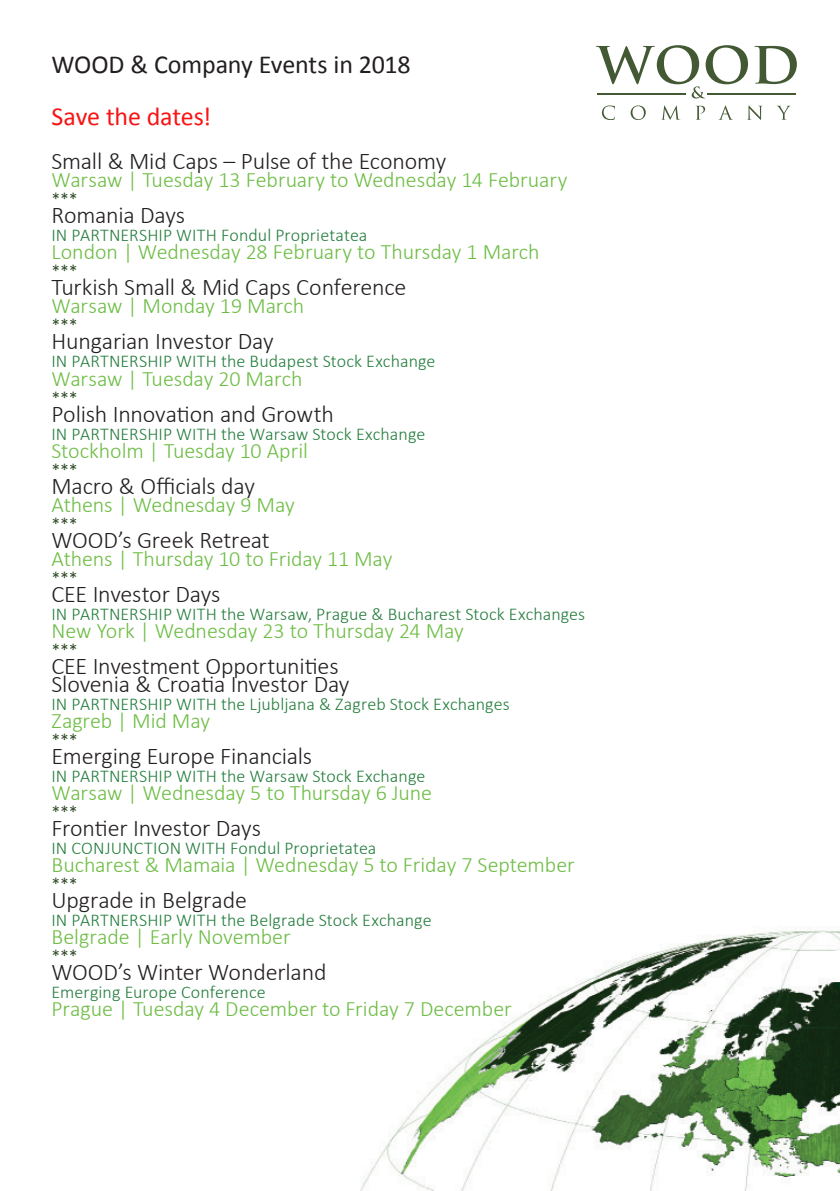
<style>
.page{position:relative;width:840px;height:1191px;background:#fff}
.page>*{position:absolute;margin:0;border:0;box-sizing:border-box;transform-origin:0 0}
.t1{font:26px "Calibri";letter-spacing:-.01em;color:#231f20}
.t2{font:26px "Calibri";letter-spacing:-.01em;color:#f71414}
.t3{font:300 24px "Calibri";letter-spacing:-.01em;color:#231f20}
.t4{font:300 22px "Calibri";letter-spacing:-.005em;color:#6dbd44}
.t5{font:300 18px "Calibri";letter-spacing:.005em;color:#247d3d}
.t6{font:300 18px "Calibri";color:#25421b}
</style>
<div class="page">
<img style="left:360px;top:926px;width:479px;height:265px">
<svg style="left:754px;top:46px;width:42px;height:38px"></svg>
<hr style="left:707px;top:93px;width:88px;height:1px;background:#435934">
<svg style="left:596px;top:45px;width:151px;height:53px"></svg>
<svg style="left:601px;top:105px;width:13px;height:15px"></svg>
<svg style="left:630px;top:105px;width:15px;height:15px"></svg>
<svg style="left:661px;top:105px;width:19px;height:15px"></svg>
<svg style="left:696px;top:106px;width:8px;height:14px"></svg>
<svg style="left:718px;top:105px;width:14px;height:15px"></svg>
<svg style="left:747px;top:105px;width:15px;height:15px"></svg>
<svg style="left:777px;top:106px;width:13px;height:14px"></svg>
<p class="t1" style="left:51px;top:48px;width:360px">WOOD &amp; Company Events in 2018</p>
<p class="t2" style="left:51px;top:100px;width:161px">Save the dates!</p>
<p class="t3" style="left:51px;top:147px;width:396px">Small &amp; Mid Caps – Pulse of the Economy</p>
<p class="t4" style="left:51px;top:166px;width:517px">Warsaw | Tuesday 13 February to Wednesday 14 February</p>
<p class="t6" style="left:51px;top:188px;width:28px">***</p>
<p class="t3" style="left:51px;top:201px;width:135px">Romania Days</p>
<p class="t5" style="left:51px;top:224px;width:317px">IN PARTNERSHIP WITH Fondul Proprietatea</p>
<p class="t4" style="left:51px;top:238px;width:489px">London | Wednesday 28 February to Thursday 1 March</p>
<p class="t6" style="left:51px;top:260px;width:28px">***</p>
<p class="t3" style="left:51px;top:273px;width:356px">Turkish Small &amp; Mid Caps Conference</p>
<p class="t4" style="left:51px;top:292px;width:254px">Warsaw | Monday 19 March</p>
<p class="t6" style="left:51px;top:314px;width:28px">***</p>
<p class="t3" style="left:51px;top:327px;width:224px">Hungarian Investor Day</p>
<p class="t5" style="left:51px;top:350px;width:385px">IN PARTNERSHIP WITH the Budapest Stock Exchange</p>
<p class="t4" style="left:51px;top:364px;width:252px">Warsaw | Tuesday 20 March</p>
<p class="t6" style="left:51px;top:386px;width:28px">***</p>
<p class="t3" style="left:51px;top:399px;width:284px">Polish Innovation and Growth</p>
<p class="t5" style="left:51px;top:422px;width:375px">IN PARTNERSHIP WITH the Warsaw Stock Exchange</p>
<p class="t4" style="left:51px;top:436px;width:258px">Stockholm | Tuesday 10 April</p>
<p class="t6" style="left:51px;top:458px;width:28px">***</p>
<p class="t3" style="left:51px;top:471px;width:205px">Macro &amp; Officials day</p>
<p class="t4" style="left:51px;top:490px;width:245px">Athens | Wednesday 9 May</p>
<p class="t6" style="left:51px;top:512px;width:28px">***</p>
<p class="t3" style="left:51px;top:525px;width:220px">WOOD’s Greek Retreat</p>
<p class="t4" style="left:51px;top:544px;width:342px">Athens | Thursday 10 to Friday 11 May</p>
<p class="t6" style="left:51px;top:566px;width:28px">***</p>
<p class="t3" style="left:51px;top:579px;width:170px">CEE Investor Days</p>
<p class="t5" style="left:51px;top:602px;width:535px">IN PARTNERSHIP WITH the Warsaw, Prague &amp; Bucharest Stock Exchanges</p>
<p class="t4" style="left:51px;top:616px;width:413px">New York | Wednesday 23 to Thursday 24 May</p>
<p class="t6" style="left:51px;top:638px;width:28px">***</p>
<p class="t3" style="left:51px;top:651px;width:288px">CEE Investment Opportunities</p>
<p class="t3" style="left:51px;top:669px;width:299px">Slovenia &amp; Croatia Investor Day</p>
<p class="t5" style="left:51px;top:692px;width:459px">IN PARTNERSHIP WITH the Ljubljana &amp; Zagreb Stock Exchanges</p>
<p class="t4" style="left:51px;top:706px;width:160px">Zagreb | Mid May</p>
<p class="t6" style="left:51px;top:728px;width:28px">***</p>
<p class="t3" style="left:51px;top:741px;width:262px">Emerging Europe Financials</p>
<p class="t5" style="left:51px;top:764px;width:375px">IN PARTNERSHIP WITH the Warsaw Stock Exchange</p>
<p class="t4" style="left:51px;top:778px;width:382px">Warsaw | Wednesday 5 to Thursday 6 June</p>
<p class="t6" style="left:51px;top:800px;width:28px">***</p>
<p class="t3" style="left:51px;top:813px;width:211px">Frontier Investor Days</p>
<p class="t5" style="left:51px;top:836px;width:326px">IN CONJUNCTION WITH Fondul Proprietatea</p>
<p class="t4" style="left:51px;top:850px;width:524px">Bucharest &amp; Mamaia | Wednesday 5 to Friday 7 September</p>
<p class="t6" style="left:51px;top:872px;width:28px">***</p>
<p class="t3" style="left:51px;top:885px;width:197px">Upgrade in Belgrade</p>
<p class="t5" style="left:51px;top:908px;width:381px">IN PARTNERSHIP WITH the Belgrade Stock Exchange</p>
<p class="t4" style="left:51px;top:922px;width:240px">Belgrade | Early November</p>
<p class="t6" style="left:51px;top:944px;width:28px">***</p>
<p class="t3" style="left:51px;top:957px;width:276px">WOOD’s Winter Wonderland</p>
<p class="t5" style="left:51px;top:980px;width:215px">Emerging Europe Conference</p>
<p class="t4" style="left:51px;top:994px;width:461px">Prague | Tuesday 4 December to Friday 7 December</p>
</div>
